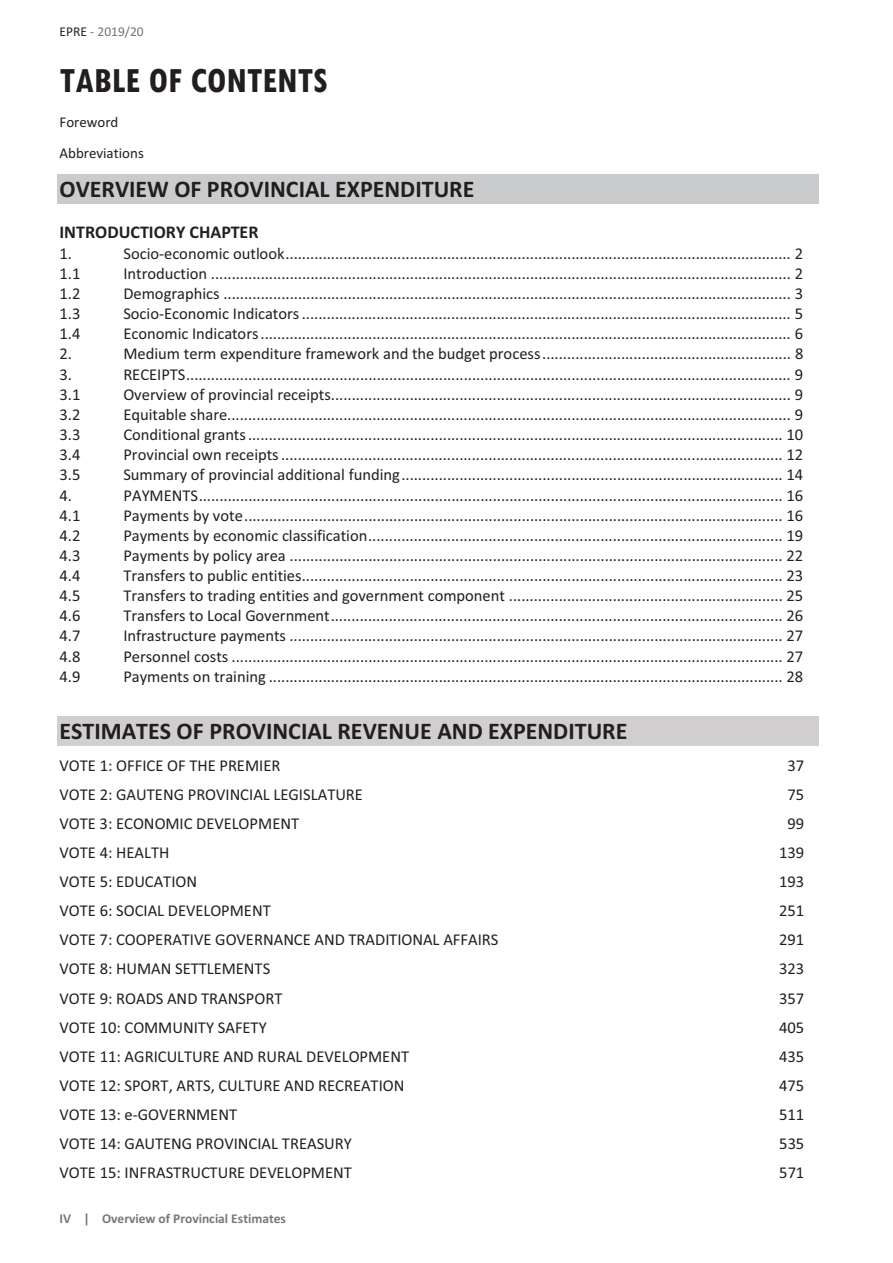
<style>
.page{position:relative;width:893px;height:1263px;background:#fff}
.page>*{position:absolute;margin:0;border:0;box-sizing:border-box;transform-origin:0 0}
.t1{font:700 condensed 37.5px "Tw Cen";color:#221e1f}
.t2{font:700 24px "Calibri";color:#221e1f}
.t3{font:700 18px "Calibri";color:#231f20}
.t4{font:16.5px "Calibri";color:#231f20}
.t5{font:15px/30.5px "Calibri";color:#231f20}
.t6{font:700 13.5px "Calibri";color:#77787b}
.t7{font:13.5px "Calibri";color:#767171}
.s1{color:#231f20}
</style>
<div class="page">
<div style="left:57px;top:174px;width:762px;height:29px;background:#cacbcd"></div>
<div style="left:57px;top:717px;width:762px;height:29px;background:#d0cece"></div>
<p class="t7" style="left:59px;top:27px;width:86px"><span class="s1">EPRE</span> - 2019/20</p>
<h1 class="t1" style="left:59px;top:57px;width:270px">TABLE OF CONTENTS</h1>
<p class="t5" style="left:59px;top:109px;width:86px">Foreword<br>Abbreviations</p>
<h2 class="t2" style="left:59px;top:180px;width:416px">OVERVIEW OF PROVINCIAL EXPENDITURE</h2>
<p class="t3" style="left:59px;top:226px;width:201px">INTRODUCTIORY CHAPTER</p>
<p class="t4" style="left:59px;top:248px;width:14px">1.</p>
<p class="t4" style="left:123px;top:248px;width:681px">Socio-economic outlook .......................................................................................................................... 2</p>
<p class="t4" style="left:59px;top:268px;width:22px">1.1</p>
<p class="t4" style="left:123px;top:268px;width:681px">Introduction ............................................................................................................................................ 2</p>
<p class="t4" style="left:59px;top:288px;width:22px">1.2</p>
<p class="t4" style="left:123px;top:288px;width:681px">Demographics ......................................................................................................................................... 3</p>
<p class="t4" style="left:59px;top:308px;width:22px">1.3</p>
<p class="t4" style="left:123px;top:308px;width:681px">Socio-Economic Indicators ...................................................................................................................... 5</p>
<p class="t4" style="left:59px;top:328px;width:22px">1.4</p>
<p class="t4" style="left:123px;top:328px;width:681px">Economic Indicators ................................................................................................................................ 6</p>
<p class="t4" style="left:59px;top:348px;width:14px">2.</p>
<p class="t4" style="left:123px;top:348px;width:681px">Medium term expenditure framework and the budget process ............................................................ 8</p>
<p class="t4" style="left:59px;top:368px;width:14px">3.</p>
<p class="t4" style="left:123px;top:368px;width:681px">RECEIPTS .................................................................................................................................................. 9</p>
<p class="t4" style="left:59px;top:389px;width:22px">3.1</p>
<p class="t4" style="left:123px;top:389px;width:681px">Overview of provincial receipts............................................................................................................... 9</p>
<p class="t4" style="left:59px;top:409px;width:22px">3.2</p>
<p class="t4" style="left:123px;top:409px;width:681px">Equitable share ........................................................................................................................................ 9</p>
<p class="t4" style="left:59px;top:429px;width:22px">3.3</p>
<p class="t4" style="left:123px;top:429px;width:681px">Conditional grants ................................................................................................................................. 10</p>
<p class="t4" style="left:59px;top:449px;width:22px">3.4</p>
<p class="t4" style="left:123px;top:449px;width:681px">Provincial own receipts ......................................................................................................................... 12</p>
<p class="t4" style="left:59px;top:469px;width:22px">3.5</p>
<p class="t4" style="left:123px;top:469px;width:681px">Summary of provincial additional funding ............................................................................................ 14</p>
<p class="t4" style="left:59px;top:489px;width:14px">4.</p>
<p class="t4" style="left:123px;top:489px;width:681px">PAYMENTS ............................................................................................................................................. 16</p>
<p class="t4" style="left:59px;top:510px;width:22px">4.1</p>
<p class="t4" style="left:123px;top:510px;width:681px">Payments by vote .................................................................................................................................. 16</p>
<p class="t4" style="left:59px;top:529px;width:22px">4.2</p>
<p class="t4" style="left:123px;top:529px;width:681px">Payments by economic classification .................................................................................................... 19</p>
<p class="t4" style="left:59px;top:550px;width:22px">4.3</p>
<p class="t4" style="left:123px;top:550px;width:681px">Payments by policy area ....................................................................................................................... 22</p>
<p class="t4" style="left:59px;top:570px;width:22px">4.4</p>
<p class="t4" style="left:123px;top:570px;width:681px">Transfers to public entities .................................................................................................................... 23</p>
<p class="t4" style="left:59px;top:590px;width:22px">4.5</p>
<p class="t4" style="left:123px;top:590px;width:681px">Transfers to trading entities and government component .................................................................. 25</p>
<p class="t4" style="left:59px;top:610px;width:22px">4.6</p>
<p class="t4" style="left:123px;top:610px;width:681px">Transfers to Local Government ............................................................................................................. 26</p>
<p class="t4" style="left:59px;top:630px;width:22px">4.7</p>
<p class="t4" style="left:123px;top:630px;width:681px">Infrastructure payments ....................................................................................................................... 27</p>
<p class="t4" style="left:59px;top:650px;width:22px">4.8</p>
<p class="t4" style="left:123px;top:650px;width:681px">Personnel costs ..................................................................................................................................... 27</p>
<p class="t4" style="left:59px;top:671px;width:22px">4.9</p>
<p class="t4" style="left:123px;top:671px;width:681px">Payments on training ............................................................................................................................ 28</p>
<h2 class="t2" style="left:59px;top:723px;width:569px">ESTIMATES OF PROVINCIAL REVENUE AND EXPENDITURE</h2>
<p class="t4" style="left:59px;top:759px;width:222px">VOTE 1: OFFICE OF THE PREMIER</p>
<p class="t4" style="left:787px;top:759px;width:18px">37</p>
<p class="t4" style="left:59px;top:789px;width:305px">VOTE 2: GAUTENG PROVINCIAL LEGISLATURE</p>
<p class="t4" style="left:787px;top:789px;width:18px">75</p>
<p class="t4" style="left:59px;top:818px;width:241px">VOTE 3: ECONOMIC DEVELOPMENT</p>
<p class="t4" style="left:787px;top:818px;width:18px">99</p>
<p class="t4" style="left:59px;top:847px;width:112px">VOTE 4: HEALTH</p>
<p class="t4" style="left:779px;top:847px;width:27px">139</p>
<p class="t4" style="left:59px;top:876px;width:139px">VOTE 5: EDUCATION</p>
<p class="t4" style="left:779px;top:876px;width:27px">193</p>
<p class="t4" style="left:59px;top:905px;width:213px">VOTE 6: SOCIAL DEVELOPMENT</p>
<p class="t4" style="left:779px;top:905px;width:27px">251</p>
<p class="t4" style="left:59px;top:934px;width:440px">VOTE 7: COOPERATIVE GOVERNANCE AND TRADITIONAL AFFAIRS</p>
<p class="t4" style="left:779px;top:934px;width:27px">291</p>
<p class="t4" style="left:59px;top:963px;width:212px">VOTE 8: HUMAN SETTLEMENTS</p>
<p class="t4" style="left:779px;top:963px;width:27px">323</p>
<p class="t4" style="left:59px;top:993px;width:225px">VOTE 9: ROADS AND TRANSPORT</p>
<p class="t4" style="left:779px;top:993px;width:27px">357</p>
<p class="t4" style="left:59px;top:1022px;width:209px">VOTE 10: COMMUNITY SAFETY</p>
<p class="t4" style="left:779px;top:1022px;width:27px">405</p>
<p class="t4" style="left:59px;top:1051px;width:351px">VOTE 11: AGRICULTURE AND RURAL DEVELOPMENT</p>
<p class="t4" style="left:779px;top:1051px;width:27px">435</p>
<p class="t4" style="left:59px;top:1080px;width:346px">VOTE 12: SPORT, ARTS, CULTURE AND RECREATION</p>
<p class="t4" style="left:779px;top:1080px;width:27px">475</p>
<p class="t4" style="left:59px;top:1109px;width:179px">VOTE 13: e-GOVERNMENT</p>
<p class="t4" style="left:779px;top:1109px;width:27px">511</p>
<p class="t4" style="left:59px;top:1138px;width:294px">VOTE 14: GAUTENG PROVINCIAL TREASURY</p>
<p class="t4" style="left:779px;top:1138px;width:27px">535</p>
<p class="t4" style="left:59px;top:1167px;width:294px">VOTE 15: INFRASTRUCTURE DEVELOPMENT</p>
<p class="t4" style="left:779px;top:1167px;width:27px">571</p>
<p class="t6" style="left:59px;top:1214px;width:228px">IV | Overview of Provincial Estimates</p>
</div>
